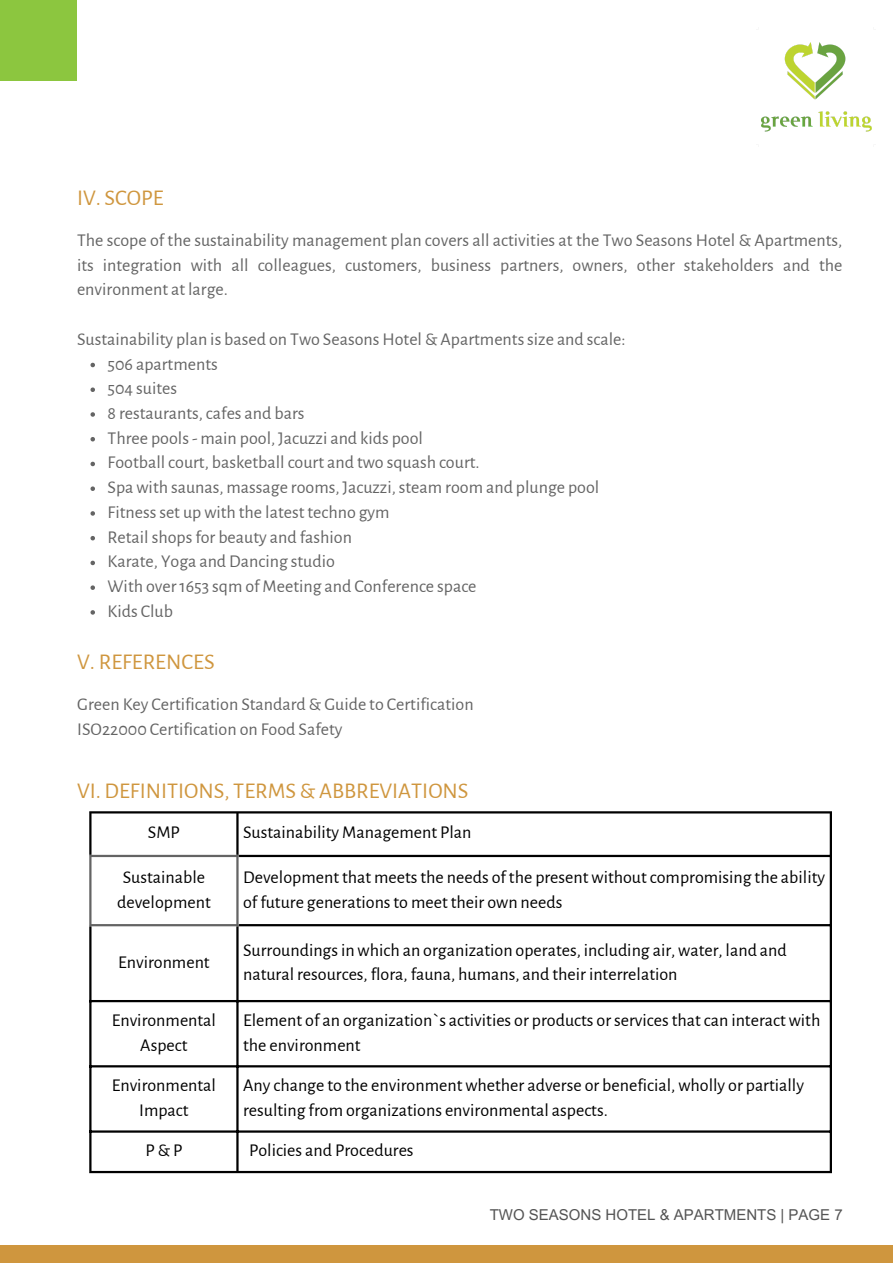
<style>
.page{position:relative;width:893px;height:1264px;background:#fff}
.page>*{position:absolute;margin:0;border:0;box-sizing:border-box;transform-origin:0 0}
.t1{font:22.5px "Alegreya Sans";color:#cf963e}
.t2{font:18px/24.8px "Alegreya Sans";color:#646464;text-align:justify}
.t3{font:18px/24.8px "Alegreya Sans";color:#000}
.t4{font:15px "Arial MT Pro";color:#545454}
</style>
<div class="page">
<div style="left:0;top:0;width:77px;height:81px;background:#8cc63f"></div>
<img style="left:761px;top:42px;width:111px;height:90px">
<hr style="left:89px;top:813px;width:2px;height:41px;background:#000">
<hr style="left:89px;top:926px;width:2px;height:244px;background:#000">
<hr style="left:236px;top:813px;width:2px;height:41px;background:#000">
<hr style="left:236px;top:926px;width:2px;height:244px;background:#000">
<hr style="left:829px;top:813px;width:2px;height:357px;background:#000">
<hr style="left:89px;top:811px;width:742px;height:2px;background:#000">
<hr style="left:238px;top:854px;width:593px;height:3px;background:#000">
<hr style="left:238px;top:924px;width:593px;height:2px;background:#000">
<hr style="left:89px;top:999px;width:742px;height:3px;background:#000">
<hr style="left:89px;top:1065px;width:742px;height:2px;background:#000">
<hr style="left:89px;top:1130px;width:742px;height:2px;background:#000">
<hr style="left:89px;top:1170px;width:742px;height:3px;background:#000">
<hr style="left:89px;top:857px;width:2px;height:67px;background:#646464">
<hr style="left:236px;top:857px;width:2px;height:67px;background:#646464">
<hr style="left:89px;top:854px;width:149px;height:3px;background:#646464">
<hr style="left:89px;top:924px;width:149px;height:2px;background:#646464">
<svg style="left:90px;top:363px;width:5px;height:4px"></svg>
<svg style="left:90px;top:387px;width:5px;height:5px"></svg>
<svg style="left:90px;top:412px;width:5px;height:5px"></svg>
<svg style="left:90px;top:437px;width:5px;height:4px"></svg>
<svg style="left:90px;top:461px;width:5px;height:5px"></svg>
<svg style="left:90px;top:486px;width:5px;height:5px"></svg>
<svg style="left:90px;top:511px;width:5px;height:4px"></svg>
<svg style="left:90px;top:536px;width:5px;height:4px"></svg>
<svg style="left:90px;top:560px;width:5px;height:5px"></svg>
<svg style="left:90px;top:585px;width:5px;height:5px"></svg>
<svg style="left:90px;top:610px;width:5px;height:4px"></svg>
<div style="left:0;top:1245px;width:892px;height:17px;background:#cf963e"></div>
<p class="t1" style="left:77px;top:187px;width:88px">IV. SCOPE</p>
<p class="t2" style="left:77px;top:228px;width:766px">The scope of the sustainability management plan covers all activities at the Two Seasons Hotel &amp; Apartments, its integration with all colleagues, customers, business partners, owners, other stakeholders and the environment at large.</p>
<p class="t2" style="left:77px;top:327px;width:550px">Sustainability plan is based on Two Seasons Hotel &amp; Apartments size and scale:</p>
<p class="t2" style="left:108px;top:352px;width:112px">506 apartments</p>
<p class="t2" style="left:108px;top:376px;width:71px">504 suites</p>
<p class="t2" style="left:108px;top:401px;width:198px">8 restaurants, cafes and bars</p>
<p class="t2" style="left:108px;top:426px;width:317px">Three pools - main pool, Jacuzzi and kids pool</p>
<p class="t2" style="left:108px;top:450px;width:373px">Football court, basketball court and two squash court.</p>
<p class="t2" style="left:108px;top:475px;width:493px">Spa with saunas, massage rooms, Jacuzzi, steam room and plunge pool</p>
<p class="t2" style="left:108px;top:500px;width:283px">Fitness set up with the latest techno gym</p>
<p class="t2" style="left:108px;top:525px;width:246px">Retail shops for beauty and fashion</p>
<p class="t2" style="left:108px;top:549px;width:229px">Karate, Yoga and Dancing studio</p>
<p class="t2" style="left:108px;top:574px;width:370px">With over 1653 sqm of Meeting and Conference space</p>
<p class="t2" style="left:108px;top:599px;width:67px">Kids Club</p>
<p class="t1" style="left:77px;top:651px;width:139px">V. REFERENCES</p>
<p class="t2" style="left:77px;top:692px;width:398px">Green Key Certification Standard &amp; Guide to Certification</p>
<p class="t2" style="left:77px;top:717px;width:267px">ISO22000 Certification on Food Safety</p>
<p class="t1" style="left:77px;top:779px;width:393px">VI. DEFINITIONS, TERMS &amp; ABBREVIATIONS</p>
<p class="t3" style="left:148px;top:820px;width:34px">SMP</p>
<p class="t3" style="left:243px;top:820px;width:230px">Sustainability Management Plan</p>
<p class="t3" style="left:117px;top:865px;width:95px;text-align:center">Sustainable development</p>
<p class="t3" style="left:243px;top:865px;width:583px">Development that meets the needs of the present without compromising the ability of future generations to meet their own needs</p>
<p class="t3" style="left:118px;top:950px;width:93px">Environment</p>
<p class="t3" style="left:243px;top:937px;width:545px">Surroundings in which an organization operates, including air, water, land and natural resources, flora, fauna, humans, and their interrelation</p>
<p class="t3" style="left:112px;top:1008px;width:106px;text-align:center">Environmental<br>Aspect</p>
<p class="t3" style="left:243px;top:1008px;width:578px">Element of an organization`s activities or products or services that can interact with the environment</p>
<p class="t3" style="left:112px;top:1073px;width:106px;text-align:center">Environmental<br>Impact</p>
<p class="t3" style="left:243px;top:1073px;width:562px">Any change to the environment whether adverse or beneficial, wholly or partially resulting from organizations environmental aspects.</p>
<p class="t3" style="left:145px;top:1138px;width:39px">P&amp;P</p>
<p class="t3" style="left:249px;top:1138px;width:166px">Policies and Procedures</p>
<p class="t4" style="left:489px;top:1209px;width:354px">TWO SEASONS HOTEL &amp; APARTMENTS | PAGE 7</p>
</div>
